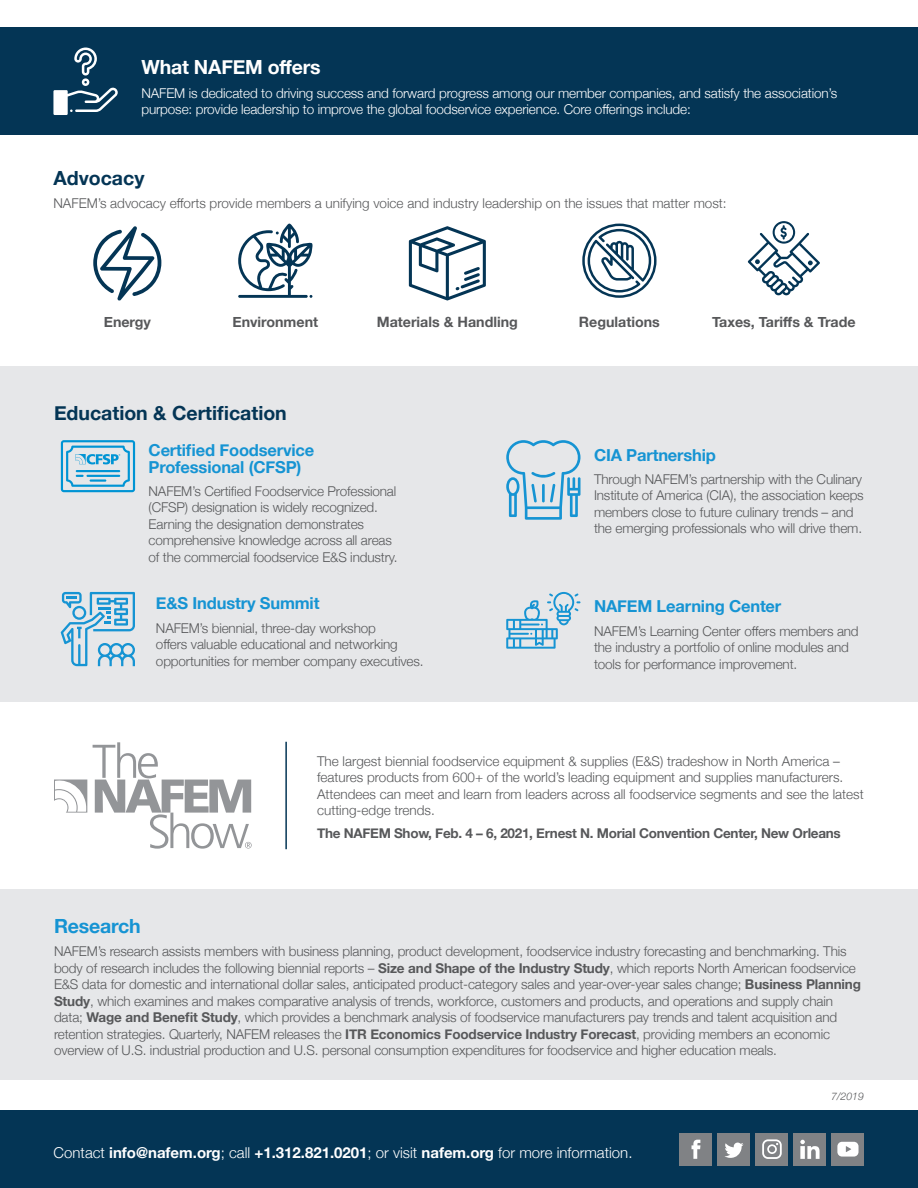
<style>
.page{position:relative;width:918px;height:1188px;background:#fff}
.page>*{position:absolute;margin:0;border:0;box-sizing:border-box;transform-origin:0 0}
.t1{font:700 19.5px "Helvetica Neue";color:#043555}
.t2{font:700 19.5px "Helvetica Neue";letter-spacing:-.01em;color:#fff}
.t3{font:700 19.5px "Helvetica Neue";letter-spacing:-.01em;color:#1694d3}
.t4{font:700 16.5px/16.5px "Helvetica Neue";letter-spacing:-.01em;color:#1694d3}
.t5{font:300 15px "Helvetica Neue";color:#fff}
.t6{font:700 14.25px "Helvetica Neue";color:#57585a}
.t7{font:300 13.5px/16.5px "Helvetica Neue";letter-spacing:-.01em;color:#57585a}
.t8{font:300 13.5px/16.5px "Helvetica Neue";letter-spacing:-.01em;color:#fff}
.t9{font:700 13.5px "Helvetica Neue";letter-spacing:-.02em;color:#57585a}
.t10{font:italic 300 10.5px "Helvetica Neue";color:#57585a}
.s1{font-weight:700}
</style>
<div class="page">
<svg style="left:54px;top:742px;width:198px;height:107px"></svg>
<hr style="left:285px;top:742px;width:2px;height:107px;background:#043555">
<div style="left:0;top:28px;width:918px;height:107px;background:#043555"></div>
<svg style="left:53px;top:48px;width:65px;height:67px"></svg>
<svg style="left:238px;top:223px;width:75px;height:75px"></svg>
<svg style="left:409px;top:226px;width:77px;height:74px"></svg>
<svg style="left:93px;top:226px;width:68px;height:75px"></svg>
<svg style="left:582px;top:224px;width:75px;height:74px"></svg>
<svg style="left:748px;top:221px;width:72px;height:75px"></svg>
<div style="left:0;top:1110px;width:918px;height:78px;background:#043555"></div>
<div style="left:680px;top:1133px;width:32px;height:32px;background:#808285"></div>
<svg style="left:692px;top:1140px;width:8px;height:19px"></svg>
<div style="left:718px;top:1133px;width:32px;height:32px;background:#808285"></div>
<svg style="left:725px;top:1143px;width:19px;height:15px"></svg>
<div style="left:794px;top:1133px;width:32px;height:32px;background:#808285"></div>
<svg style="left:800px;top:1140px;width:20px;height:19px"></svg>
<div style="left:0;top:366px;width:918px;height:335px;background:#e6e7e9"></div>
<svg style="left:506px;top:592px;width:75px;height:57px"></svg>
<svg style="left:506px;top:440px;width:75px;height:80px"></svg>
<svg style="left:61px;top:592px;width:74px;height:74px"></svg>
<svg style="left:61px;top:440px;width:74px;height:52px"></svg>
<div style="left:0;top:890px;width:918px;height:190px;background:#e6e7e9"></div>
<div style="left:832px;top:1133px;width:32px;height:32px;background:#808285"></div>
<svg style="left:837px;top:1142px;width:22px;height:15px"></svg>
<div style="left:756px;top:1133px;width:32px;height:32px;background:#808285"></div>
<svg style="left:762px;top:1139px;width:20px;height:20px"></svg>
<p class="t2" style="left:141px;top:52px;width:181px">What NAFEM offers</p>
<p class="t8" style="left:141px;top:84px;width:697px">NAFEM is dedicated to driving success and forward progress among our member companies, and satisfy the association’s purpose: provide leadership to improve the global foodservice experience. Core offerings include:</p>
<p class="t1" style="left:53px;top:163px;width:93px">Advocacy</p>
<p class="t7" style="left:53px;top:194px;width:675px">NAFEM’s advocacy efforts provide members a unifying voice and industry leadership on the issues that matter most:</p>
<p class="t6" style="left:104px;top:310px;width:49px">Energy</p>
<p class="t6" style="left:232px;top:310px;width:87px">Environment</p>
<p class="t6" style="left:377px;top:310px;width:143px">Materials &amp; Handling</p>
<p class="t6" style="left:579px;top:310px;width:82px">Regulations</p>
<p class="t6" style="left:712px;top:310px;width:145px">Taxes, Tariffs &amp; Trade</p>
<p class="t1" style="left:54px;top:398px;width:234px">Education &amp; Certification</p>
<p class="t4" style="left:149px;top:443px;width:167px">Certified Foodservice<br>Professional (CFSP)</p>
<p class="t7" style="left:149px;top:482px;width:250px">NAFEM’s Certified Foodservice Professional (CFSP) designation is widely recognized.<br>Earning the designation demonstrates comprehensive knowledge across all areas of the commercial foodservice E&amp;S industry.</p>
<p class="t4" style="left:156px;top:596px;width:165px">E&amp;S Industry Summit</p>
<p class="t7" style="left:156px;top:619px;width:269px">NAFEM’s biennial, three-day workshop<br>offers valuable educational and networking opportunities for member company executives.</p>
<p class="t4" style="left:594px;top:447px;width:124px">CIA Partnership</p>
<p class="t7" style="left:594px;top:470px;width:271px">Through NAFEM’s partnership with the Culinary Institute of America (CIA), the association keeps members close to future culinary trends – and the emerging professionals who will drive them.</p>
<p class="t4" style="left:594px;top:599px;width:189px">NAFEM Learning Center</p>
<p class="t7" style="left:594px;top:622px;width:266px">NAFEM’s Learning Center offers members and the industry a portfolio of online modules and tools for performance improvement.</p>
<p class="t7" style="left:317px;top:752px;width:548px">The largest biennial foodservice equipment &amp; supplies (E&amp;S) tradeshow in North America – features products from 600+ of the world’s leading equipment and supplies manufacturers.<br>Attendees can meet and learn from leaders across all foodservice segments and see the latest cutting-edge trends.</p>
<p class="t9" style="left:317px;top:823px;width:525px">The NAFEM Show, Feb. 4 – 6, 2021, Ernest N. Morial Convention Center, New Orleans</p>
<p class="t3" style="left:54px;top:911px;width:88px">Research</p>
<p class="t7" style="left:54px;top:942px;width:809px">NAFEM’s research assists members with business planning, product development, foodservice industry forecasting and benchmarking. This body of research includes the following biennial reports – <span class="s1">Size and Shape of the Industry Study</span>, which reports North American foodservice E&amp;S data for domestic and international dollar sales, anticipated product-category sales and year-over-year sales change; <span class="s1">Business Planning Study</span>, which examines and makes comparative analysis of trends, workforce, customers and products, and operations and supply chain data; <span class="s1">Wage and Benefit Study</span>, which provides a benchmark analysis of foodservice manufacturers pay trends and talent acquisition and retention strategies. Quarterly, NAFEM releases the <span class="s1">ITR Economics Foodservice Industry Forecast</span>, providing members an economic overview of U.S. industrial production and U.S. personal consumption expenditures for foodservice and higher education meals.</p>
<p class="t10" style="left:831px;top:1088px;width:34px">7/2019</p>
<p class="t5" style="left:54px;top:1141px;width:580px">Contact <span class="s1">info@nafem.org</span>; call <span class="s1">+1.312.821.0201</span>; or visit <span class="s1">nafem.org</span> for more information.</p>
</div>
